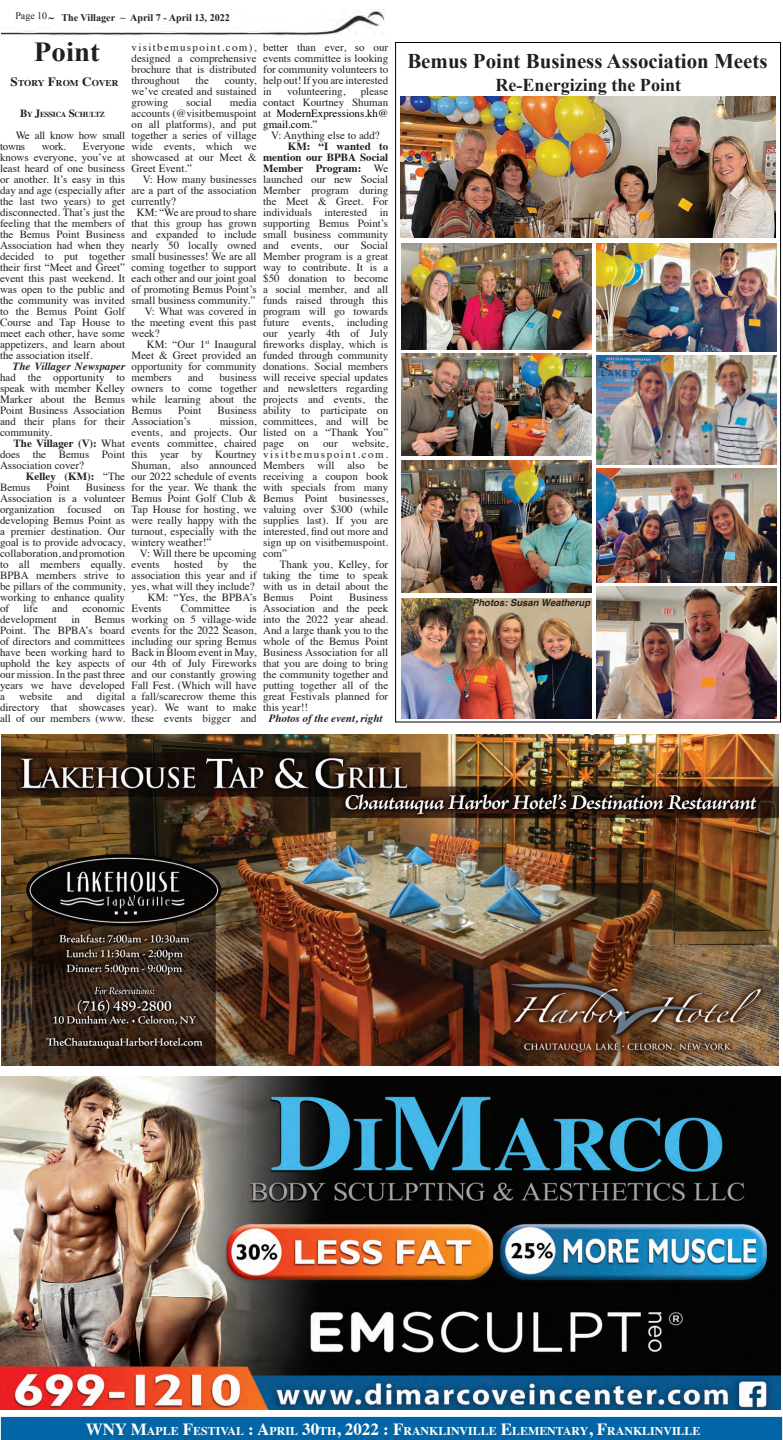
<style>
.page{position:relative;width:783px;height:1440px;background:#fff}
.page>*{position:absolute;margin:0;border:0;box-sizing:border-box;transform-origin:0 0}
.t1{font:700 27.6px "Times New Roman";color:#231f20;scale:1.05 1}
.t2{font:700 20.9px "Times New Roman";color:#231f20}
.t3{font:700 18.1px "Times New Roman";color:#231f20}
.t4{font:700 11.9px "Times";color:#fff}
.t5{font:11px/11px "Times";color:#231f20;text-align:justify}
.t6{font:11px/11px "Times";color:#000;text-align:justify}
.t7{font:11px/11px "Times";letter-spacing:-.025em;color:#231f20}
.t8{font:italic 700 11px "Times";color:#231f20}
.t9{font:700 11px/11px "Times";color:#231f20}
.t10{font:700 10.2px "Times New Roman";color:#231f20}
.t11{font:italic 700 9.5px "Helvetica";color:#231f20}
.t12{font:700 8.9px "Times";color:#231f20;scale:1.05 1}
.t13{font:700 7.7px "Times";letter-spacing:-.035em;color:#231f20}
.s1{font-family:"Times"}
.s2{font-size:12.7px}
.s3{color:#231f20}
.s4{font-weight:700}
.s5{font-size:11px}
.s6{font-weight:700;font-style:italic}
.s7{font-weight:400}
.s8{font-size:17px}
</style>
<div class="page">
<img style="left:1px;top:9px;width:383px;height:27px">
<img style="left:1px;top:1076px;width:779px;height:334px">
<svg style="left:782px;top:1417px;width:1px;height:23px"></svg>
<div style="left:1px;top:1417px;width:781px;height:23px;background:#0165a6"></div>
<img style="left:1px;top:735px;width:778px;height:331px">
<img style="left:596px;top:587px;width:180px;height:132px">
<img style="left:401px;top:353px;width:191px;height:102px">
<img style="left:401px;top:244px;width:191px;height:105px">
<img style="left:596px;top:468px;width:180px;height:114px">
<img style="left:401px;top:460px;width:191px;height:133px">
<img style="left:401px;top:96px;width:374px;height:141px">
<img style="left:596px;top:244px;width:180px;height:108px">
<img style="left:596px;top:356px;width:180px;height:108px">
<img style="left:401px;top:599px;width:191px;height:120px">
<p class="t10" style="left:15px;top:11px;width:216px"><sup>Page</sup> <sup>10</sup><span class="s1">~</span> The Villager ~ April 7 - April 13, 2022</p>
<p class="t1" style="left:34px;top:32px;width:64px">Point</p>
<p class="t5" style="left:132px;top:41px;width:127px">visitbemuspoint.com), designed a comprehensive brochure that is distributed throughout</p>
<p class="t5" style="left:263px;top:41px;width:127px">better than ever, so our events committee is looking for community volunteers to help out! If you are interested in</p>
<p class="t5" style="left:196px;top:74px;width:15px">the</p>
<p class="t12" style="left:11px;top:75px;width:104px"><span class="s2">S</span>TORY <span class="s2">F</span>ROM <span class="s2">C</span>OVER</p>
<p class="t5" style="left:132px;top:74px;width:127px;text-indent:93px">county, we’ve created and sustained growing</p>
<p class="t6" style="left:263px;top:85px;width:127px;text-indent:98px"><span class="s3">please contact Kourtney Shuman at</span> ModernExpressions.kh@ gmail.com.”</p>
<p class="t5" style="left:271px;top:129px;width:110px">V: Anything else to add?</p>
<p class="t5" style="left:263px;top:140px;width:127px;text-indent:25px"><span class="s4">KM: “I wanted to mention our BPBA Social Member Program:</span> We launched our new Social Member program during the Meet &amp; Greet. For individuals interested in supporting Bemus Point’s small business community and events, our Social Member program is a great way to contribute. It is a $50 donation to become a social member, and all funds raised through this program will go towards future events, including our yearly 4th of July fireworks display, which is funded through community donations. Social members will receive special updates and newsletters regarding projects and events, the ability to participate on committees, and will be listed on a “Thank You” page</p>
<p class="t5" style="left:287px;top:85px;width:60px">volunteering,</p>
<p class="t5" style="left:186px;top:96px;width:27px">social</p>
<p class="t5" style="left:132px;top:96px;width:127px;text-indent:98px">media accounts (@visitbemuspoint on all platforms), and put together a series of village wide events, which we showcased at our Meet &amp; Greet Event.”</p>
<p class="t5" style="left:132px;top:173px;width:127px;text-indent:11px">V: How many businesses are a part of the association currently?</p>
<p class="t5" style="left:132px;top:206px;width:127px;text-align:center">KM: “We are proud to share that this group has grown and expanded to include nearly 50 locally owned small businesses! We are all coming together to support each other and our joint goal of promoting Bemus Point’s small business community.”</p>
<p class="t5" style="left:132px;top:305px;width:127px;text-indent:13px">V: What was covered in the meeting event this past week?</p>
<p class="t5" style="left:132px;top:338px;width:127px;text-indent:15px">KM: “Our 1<sup>st</sup> Inaugural Meet &amp; Greet provided an opportunity for community members</p>
<p class="t13" style="left:20px;top:107px;width:86px"><span class="s5">B</span>Y <span class="s5">J</span>ESSICA <span class="s5">S</span>CHULTZ</p>
<p class="t7" style="left:0;top:129px;width:127px;text-indent:16px">We all know how small towns</p>
<p class="t5" style="left:42px;top:140px;width:26px">work.</p>
<p class="t5" style="left:0;top:140px;width:127px;text-indent:83px">Everyone knows everyone, you’ve at least heard of one business or another. It’s easy in this day and age (especially after the last two years) to get disconnected. That’s just the feeling that the members of the Bemus Point Business Association had when they decided to put together their first “Meet and Greet” event this past weekend. It was open to the public and the community was invited to the Bemus Point Golf Course and Tap House to meet each other, have some appetizers, and learn about the association itself.</p>
<p class="t5" style="left:0;top:360px;width:127px;text-indent:13px"><span class="s6">The Villager Newspaper </span>had the opportunity to speak with member Kelley Marker about the Bemus Point Business Association and their plans for their community.</p>
<p class="t5" style="left:0;top:437px;width:127px;text-indent:14px"><span class="s4">The Villager (V):</span> What does the Bemus Point Association cover?</p>
<p class="t9" style="left:0;top:470px;width:127px;text-indent:26px">Kelley (KM): <span class="s7">“The<br>Bemus</span></p>
<p class="t5" style="left:188px;top:371px;width:17px">and</p>
<p class="t5" style="left:132px;top:371px;width:127px;text-indent:88px">business owners to come together while learning about the Bemus</p>
<p class="t5" style="left:178px;top:404px;width:25px">Point</p>
<p class="t5" style="left:218px;top:404px;width:41px">Business</p>
<p class="t5" style="left:132px;top:415px;width:61px">Association’s</p>
<p class="t5" style="left:132px;top:415px;width:127px;text-indent:88px">mission, events, and projects. Our events committee, chaired this year by Kourtney Shuman, also announced our 2022 schedule of events for the year. We thank the Bemus Point Golf Club &amp; Tap House for hosting, we were really happy with the turnout, especially with the wintery weather!”</p>
<p class="t5" style="left:132px;top:547px;width:127px;text-indent:8px">V: Will there be upcoming events</p>
<p class="t5" style="left:263px;top:437px;width:127px;text-indent:89px">website, visitbemuspoint.com.<br>Members will also be receiving a coupon book with specials from many Bemus Point businesses, valuing over $300 (while supplies last). If you are interested, find out more and sign up on visitbemuspoint. com”</p>
<p class="t5" style="left:263px;top:558px;width:127px;text-indent:17px">Thank you, Kelley, for taking the time to speak with us in detail about the Bemus</p>
<p class="t5" style="left:298px;top:437px;width:12px">on</p>
<p class="t5" style="left:323px;top:437px;width:16px">our</p>
<p class="t5" style="left:0;top:481px;width:127px;text-indent:86px">Business Association is a volunteer organization focused on developing Bemus Point as a premier destination. Our goal is to provide advocacy, collaboration, and promotion to all members equally.<br>BPBA members strive to be pillars of the community, working to enhance quality of</p>
<p class="t5" style="left:47px;top:481px;width:25px">Point</p>
<p class="t5" style="left:174px;top:558px;width:30px">hosted</p>
<p class="t5" style="left:218px;top:558px;width:12px">by</p>
<p class="t5" style="left:132px;top:558px;width:127px;text-indent:112px">the association this year and if yes, what will they include?</p>
<p class="t5" style="left:132px;top:591px;width:127px;text-indent:16px">KM: “Yes, the BPBA’s<br>Events</p>
<p class="t5" style="left:263px;top:591px;width:127px;text-indent:86px">Business Association and the peek into the 2022 year ahead.<br>And a large thank you to the whole of the Bemus Point Business Association for all that you are doing to bring the community together and putting together all of the great Festivals planned for this year!!</p>
<p class="t8" style="left:269px;top:708px;width:115px">Photos of the event, right</p>
<p class="t5" style="left:310px;top:591px;width:25px">Point</p>
<p class="t5" style="left:23px;top:602px;width:16px">life</p>
<p class="t5" style="left:52px;top:602px;width:17px">and</p>
<p class="t5" style="left:82px;top:602px;width:44px">economic</p>
<p class="t5" style="left:0;top:613px;width:58px">development</p>
<p class="t5" style="left:71px;top:613px;width:10px">in</p>
<p class="t5" style="left:132px;top:602px;width:127px;text-indent:118px">is working on 5 village-wide events for the 2022 Season, including our spring Bemus Back in Bloom event in May, our 4th of July Fireworks and our constantly growing Fall Fest. (Which will have a fall/scarecrow theme this year). We want to make these events bigger and</p>
<p class="t5" style="left:181px;top:602px;width:50px">Committee</p>
<p class="t5" style="left:0;top:613px;width:127px;text-indent:95px">Bemus Point. The BPBA’s board of directors and committees have been working hard to uphold the key aspects of our mission. In the past three years we have developed a</p>
<p class="t5" style="left:0;top:690px;width:127px;text-indent:97px">digital directory that showcases all of our members (www.</p>
<p class="t5" style="left:19px;top:690px;width:35px">website</p>
<p class="t5" style="left:67px;top:690px;width:17px">and</p>
<p class="t2" style="left:407px;top:47px;width:362px">Bemus Point Business Association Meets</p>
<p class="t3" style="left:496px;top:72px;width:187px">Re-Energizing the Point</p>
<p class="t11" style="left:472px;top:597px;width:120px">Photos: Susan Weatherup</p>
<p class="t4" style="left:86px;top:1419px;width:616px"><span class="s8">WNY M</span>APLE <span class="s8">F</span>ESTIVAL <span class="s8">: A</span>PRIL <span class="s8">30</span>TH<span class="s8">, 2022 : F</span>RANKLINVILLE <span class="s8">E</span>LEMENTARY<span class="s8">, F</span>RANKLINVILLE</p>
</div>
